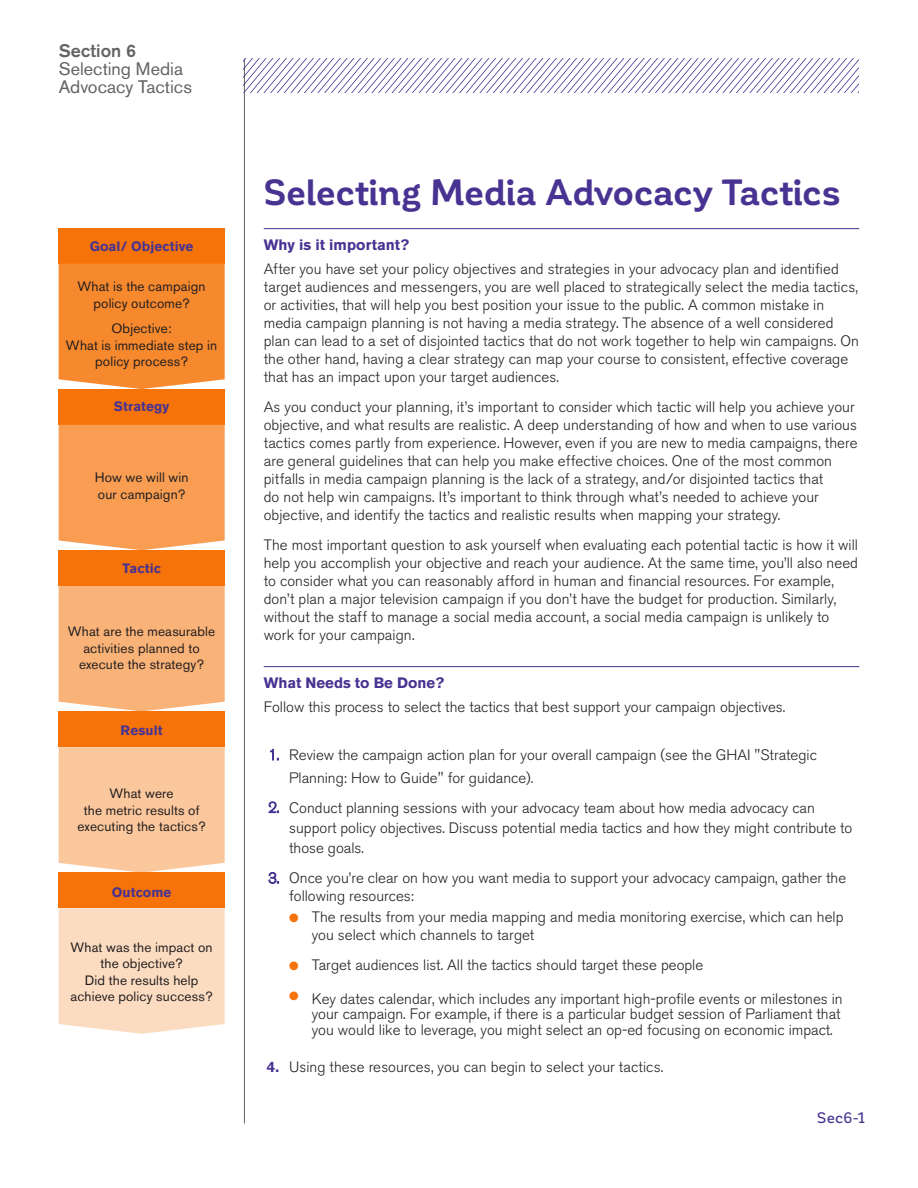
<style>
.page{position:relative;width:918px;height:1188px;background:#fff}
.page>*{position:absolute;margin:0;border:0;box-sizing:border-box;transform-origin:0 0}
._01_Head{font:700 36px "Corporative";letter-spacing:-.005em;color:#483392}
.t1{font:18px/18px "Akzidenz Grotesk BE";color:#636366}
.t2{font:500 18px "Akzidenz Grotesk BE";letter-spacing:.005em;color:#636366}
._01_-_Body_1_col{font:300 15px/18px "Akzidenz Grotesk BE";color:#231f20}
._03_Head_-_Why_is_it{font:700 15px "Akzidenz Grotesk BE";letter-spacing:.005em;color:#483392}
.t3{font:500 15px "Corporative";color:#483392}
._02_-_Table_Body{font:13.5px/16.5px "Akzidenz Grotesk BE";letter-spacing:.01em;color:#231f20;text-align:center}
._01_-_Table_Head{font:700 13.5px "Akzidenz Grotesk BE";letter-spacing:.01em;color:#483392}
.s1{font-weight:700;color:#483392}
.s2{color:#483392}
.s3{color:#f57308}
</style>
<div class="page">
<hr style="left:244px;top:59px;width:1px;height:1064px;background:#636366">
<svg style="left:244px;top:58px;width:615px;height:35px"></svg>
<hr style="left:264px;top:228px;width:595px;height:1px;background:#483392">
<hr style="left:264px;top:666px;width:595px;height:1px;background:#483392">
<div style="left:59px;top:228px;width:166px;height:36px;background:#f57308"></div>
<div style="left:59px;top:264px;width:166px;height:125px;background:#f6882d"></div>
<div style="left:59px;top:389px;width:166px;height:36px;background:#f57308"></div>
<div style="left:59px;top:425px;width:166px;height:125px;background:#f89d52"></div>
<div style="left:59px;top:550px;width:166px;height:36px;background:#f57308"></div>
<div style="left:59px;top:586px;width:166px;height:125px;background:#f9b277"></div>
<div style="left:59px;top:711px;width:166px;height:36px;background:#f57308"></div>
<div style="left:59px;top:747px;width:166px;height:125px;background:#fbc79c"></div>
<div style="left:59px;top:872px;width:166px;height:36px;background:#f57308"></div>
<div style="left:59px;top:908px;width:166px;height:126px;background:#fcdcc1"></div>
<p class="t2" style="left:59px;top:39px;width:79px">Section 6</p>
<p class="t1" style="left:59px;top:60px;width:135px">Selecting Media<br>Advocacy Tactics</p>
<p class="_01_-_Table_Head" style="left:90px;top:239px;width:105px">Goal/ Objective</p>
<p class="_02_-_Table_Body" style="left:78px;top:278px;width:129px">What is the campaign policy outcome?</p>
<p class="_02_-_Table_Body" style="left:66px;top:320px;width:153px">Objective:<br>What is immediate step in policy process?</p>
<p class="_01_-_Table_Head" style="left:114px;top:399px;width:57px">Strategy</p>
<p class="_02_-_Table_Body" style="left:95px;top:469px;width:95px;text-align:left">How we will win our campaign?</p>
<p class="_01_-_Table_Head" style="left:123px;top:561px;width:39px">Tactic</p>
<p class="_02_-_Table_Body" style="left:68px;top:623px;width:149px">What are the measurable activities planned to execute the strategy?</p>
<p class="_01_-_Table_Head" style="left:121px;top:723px;width:44px">Result</p>
<p class="_02_-_Table_Body" style="left:78px;top:785px;width:130px">What were<br>the metric results of executing the tactics?</p>
<p class="_01_-_Table_Head" style="left:112px;top:885px;width:61px">Outcome</p>
<p class="_02_-_Table_Body" style="left:71px;top:939px;width:144px">What was the impact on the objective?<br>Did the results help achieve policy success?</p>
<p class="_01_Head" style="left:264px;top:173px;width:579px">Selecting Media Advocacy Tactics</p>
<p class="_03_Head_-_Why_is_it" style="left:264px;top:236px;width:147px">Why is it important?</p>
<p class="_01_-_Body_1_col" style="left:264px;top:260px;width:597px">After you have set your policy objectives and strategies in your advocacy plan and identified target audiences and messengers, you are well placed to strategically select the media tactics, or activities, that will help you best position your issue to the public. A common mistake in media campaign planning is not having a media strategy. The absence of a well considered plan can lead to a set of disjointed tactics that do not work together to help win campaigns. On the other hand, having a clear strategy can map your course to consistent, effective coverage that has an impact upon your target audiences.</p>
<p class="_01_-_Body_1_col" style="left:264px;top:398px;width:595px">As you conduct your planning, it’s important to consider which tactic will help you achieve your objective, and what results are realistic. A deep understanding of how and when to use various tactics comes partly from experience. However, even if you are new to media campaigns, there are general guidelines that can help you make effective choices. One of the most common pitfalls in media campaign planning is the lack of a strategy, and/or disjointed tactics that<br>do not help win campaigns. It’s important to think through what’s needed to achieve your objective, and identify the tactics and realistic results when mapping your strategy.</p>
<p class="_01_-_Body_1_col" style="left:264px;top:536px;width:596px">The most important question to ask yourself when evaluating each potential tactic is how it will help you accomplish your objective and reach your audience. At the same time, you’ll also need to consider what you can reasonably afford in human and financial resources. For example, don’t plan a major television campaign if you don’t have the budget for production. Similarly, without the staff to manage a social media account, a social media campaign is unlikely to work for your campaign.</p>
<p class="_01_-_Body_1_col" style="left:264px;top:671px;width:523px;line-height:24px"><span class="s1">What Needs to Be Done?<br></span>Follow this process to select the tactics that best support your campaign objectives.</p>
<p class="_01_-_Body_1_col" style="left:289px;top:744px;width:529px;line-height:22.6px;text-indent:-21px"><span class="s2">1.</span> Review the campaign action plan for your overall campaign (see the GHAI "Strategic<br>Planning: How to Guide" for guidance).</p>
<p class="_01_-_Body_1_col" style="left:289px;top:798px;width:565px;line-height:20.2px;text-indent:-21px"><span class="s2">2.</span> Conduct planning sessions with your advocacy team about how media advocacy can support policy objectives. Discuss potential media tactics and how they might contribute to those goals.</p>
<p class="_01_-_Body_1_col" style="left:289px;top:870px;width:559px;text-indent:-21px"><span class="s2">3.</span> Once you’re clear on how you want media to support your advocacy campaign, gather the following resources:</p>
<p class="_01_-_Body_1_col" style="left:312px;top:908px;width:533px;text-indent:-22px"><span class="s3">●</span> The results from your media mapping and media monitoring exercise, which can help you select which channels to target</p>
<p class="_01_-_Body_1_col" style="left:289px;top:956px;width:416px"><span class="s3">●</span> Target audiences list. All the tactics should target these people</p>
<p class="_01_-_Body_1_col" style="left:312px;top:991px;width:533px;line-height:15.5px;text-indent:-22px"><sup>●</sup> Key dates calendar, which includes any important high-profile events or milestones in your campaign. For example, if there is a particular budget session of Parliament that you would like to leverage, you might select an op-ed focusing on economic impact.</p>
<p class="_01_-_Body_1_col" style="left:267px;top:1058px;width:398px"><span class="s1">4.</span> Using these resources, you can begin to select your tactics.</p>
<p class="t3" style="left:817px;top:1110px;width:49px">Sec6-1</p>
</div>
